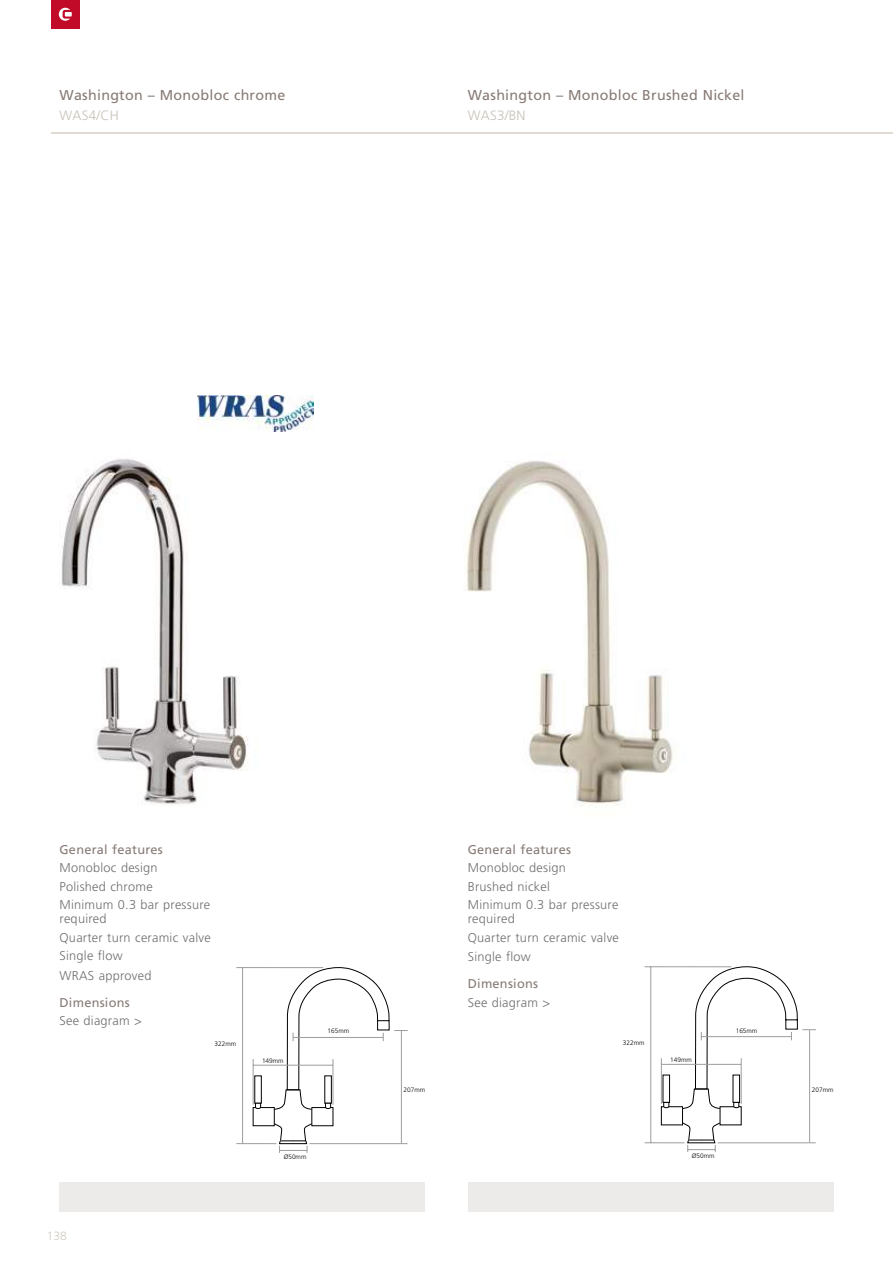
<style>
.page{position:relative;width:893px;height:1263px;background:#fff}
.page>*{position:absolute;margin:0;border:0;box-sizing:border-box;transform-origin:0 0}
.t1{font:14.25px "Frutiger";letter-spacing:.02em;color:#887b76}
.t2{font:300 13.5px "Frutiger";letter-spacing:.02em;color:#c7c1b8}
.t3{font:300 12.75px/18.5px "Frutiger";letter-spacing:.02em;color:#706f6f}
.t4{font:12.75px "Frutiger";letter-spacing:.02em;color:#887b76}
.t5{font:300 12px "Frutiger";color:#d1cbc3}
.t6{font:300 6.45px "Frutiger";color:#000}
</style>
<div class="page">
<img style="left:61px;top:408px;width:188px;height:397px">
<img style="left:466px;top:461px;width:207px;height:345px">
<div style="left:60px;top:1182px;width:365px;height:30px;background:#edebea"></div>
<div style="left:468px;top:1182px;width:365px;height:30px;background:#edebea"></div>
<div style="left:51px;top:0;width:29px;height:28px;background:#c10a27"></div>
<svg style="left:59px;top:8px;width:13px;height:13px"></svg>
<hr style="left:51px;top:132px;width:842px;height:1px;background:#dfd9d1">
<img style="left:198px;top:395px;width:116px;height:37px">
<hr style="left:236px;top:967px;width:87px;height:1px;background:#9d9d9c">
<hr style="left:236px;top:1143px;width:40px;height:1px;background:#9d9d9c">
<hr style="left:242px;top:968px;width:1px;height:175px;background:#9d9d9c">
<svg style="left:253px;top:967px;width:155px;height:186px"></svg>
<hr style="left:253px;top:1059px;width:1px;height:46px;background:#9d9d9c">
<hr style="left:333px;top:1059px;width:1px;height:46px;background:#9d9d9c">
<hr style="left:253px;top:1065px;width:80px;height:1px;background:#9d9d9c">
<hr style="left:644px;top:966px;width:87px;height:1px;background:#9d9d9c">
<hr style="left:644px;top:1142px;width:41px;height:1px;background:#9d9d9c">
<hr style="left:650px;top:967px;width:1px;height:176px;background:#9d9d9c">
<svg style="left:661px;top:966px;width:155px;height:186px"></svg>
<hr style="left:661px;top:1058px;width:1px;height:46px;background:#9d9d9c">
<hr style="left:741px;top:1058px;width:1px;height:46px;background:#9d9d9c">
<hr style="left:661px;top:1064px;width:80px;height:1px;background:#9d9d9c">
<p class="t1" style="left:60px;top:87px;width:227px">Washington – Monobloc chrome</p>
<p class="t2" style="left:60px;top:108px;width:61px">WAS4/CH</p>
<p class="t1" style="left:468px;top:87px;width:278px">Washington – Monobloc Brushed Nickel</p>
<p class="t2" style="left:468px;top:108px;width:59px">WAS3/BN</p>
<p class="t4" style="left:60px;top:842px;width:105px">General features</p>
<p class="t3" style="left:60px;top:859px;width:152px">Monobloc design<br>Polished chrome<br>Minimum 0.3 bar pressure</p>
<p class="t3" style="left:60px;top:910px;width:153px">required<br>Quarter turn ceramic valve<br>Single flow<br>WRAS approved</p>
<p class="t4" style="left:60px;top:995px;width:72px">Dimensions</p>
<p class="t3" style="left:60px;top:1012px;width:84px">See diagram &gt;</p>
<p class="t6" style="left:215px;top:1040px;width:23px">322mm</p>
<p class="t6" style="left:262px;top:1057px;width:23px">149mm</p>
<p class="t6" style="left:327px;top:1027px;width:23px">165mm</p>
<p class="t5" style="left:47px;top:1229px;width:22px">138</p>
<p class="t6" style="left:284px;top:1153px;width:24px">Ø50mm</p>
<p class="t6" style="left:404px;top:1086px;width:23px">207mm</p>
<p class="t4" style="left:468px;top:842px;width:105px">General features</p>
<p class="t3" style="left:468px;top:859px;width:152px">Monobloc design<br>Brushed nickel<br>Minimum 0.3 bar pressure</p>
<p class="t3" style="left:468px;top:910px;width:153px;line-height:18.9px">required<br>Quarter turn ceramic valve<br>Single flow</p>
<p class="t4" style="left:468px;top:976px;width:72px">Dimensions</p>
<p class="t3" style="left:468px;top:993px;width:84px">See diagram &gt;</p>
<p class="t6" style="left:623px;top:1039px;width:23px">322mm</p>
<p class="t6" style="left:670px;top:1056px;width:23px">149mm</p>
<p class="t6" style="left:736px;top:1027px;width:23px">165mm</p>
<p class="t6" style="left:692px;top:1152px;width:24px">Ø50mm</p>
<p class="t6" style="left:812px;top:1086px;width:23px">207mm</p>
</div>
